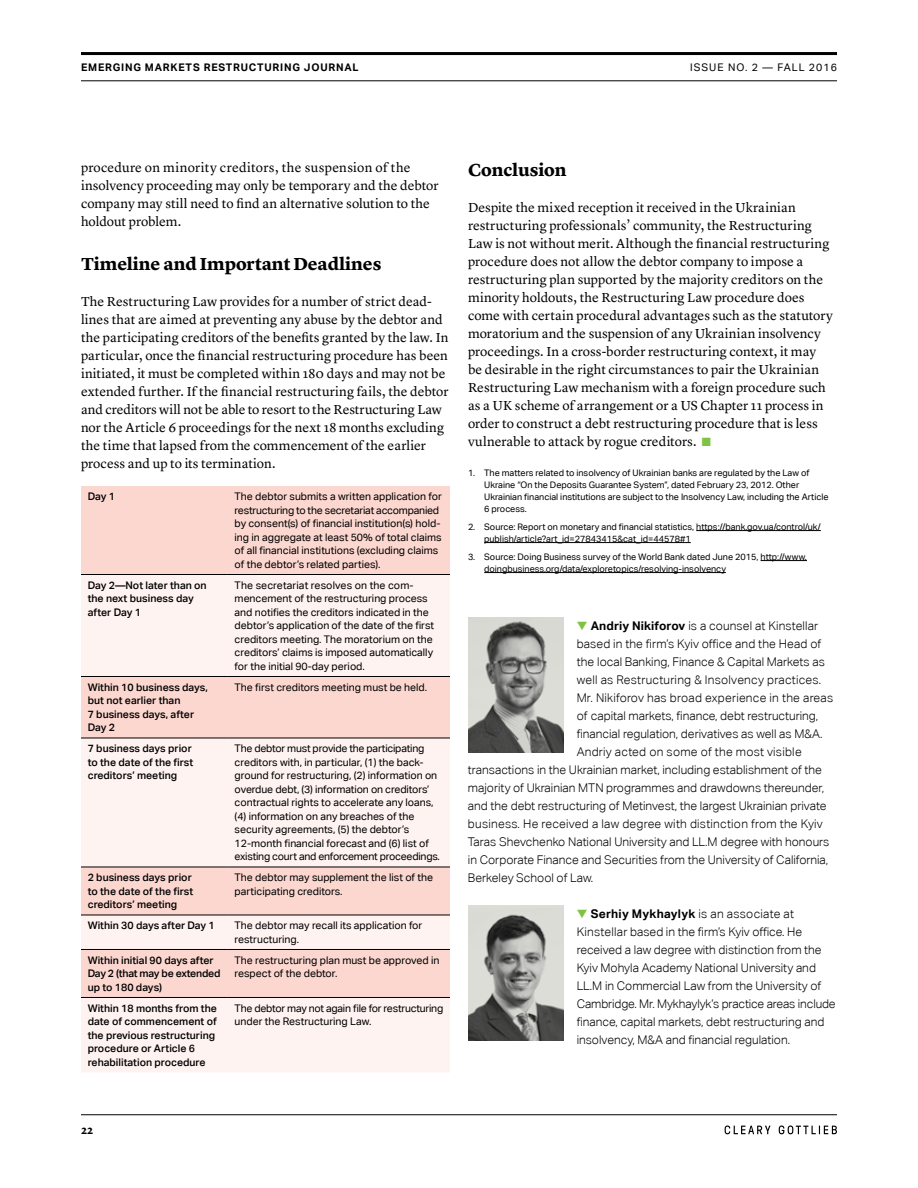
<style>
.page{position:relative;width:918px;height:1188px;background:#fff}
.page>*{position:absolute;margin:0;border:0;box-sizing:border-box;transform-origin:0 0}
.t1{font:700 18px "Lyon Text";color:#000}
.t2{font:13.5px/18px "Lyon Text";letter-spacing:.005em;color:#000}
.t3{font:300 12px/18px "Aktiv Grotesk";color:#000}
.t4{font:300 12px "Aktiv Grotesk";letter-spacing:.02em;color:#000}
.t5{font:700 12px "Lyon Text";color:#000}
.t6{font:10.5px/13.5px "Aktiv Grotesk";color:#000}
.t7{font:500 10.5px/13.5px "Aktiv Grotesk";color:#000}
.t8{font:10.5px/13.5px "Aktiv Grotesk";letter-spacing:-.02em;color:#000}
.t9{font:700 10.5px "Aktiv Grotesk";letter-spacing:.075em;color:#000}
.t10{font:10.5px "Aktiv Grotesk";letter-spacing:.1em;color:#000}
.t11{font:9px/12px "Aktiv Grotesk";color:#000}
.s1{color:#80c342}
.s2{font-weight:700}
</style>
<div class="page">
<hr style="left:81px;top:52px;width:756px;height:3px;background:#000">
<hr style="left:81px;top:80px;width:756px;height:1px;background:#000">
<hr style="left:81px;top:1114px;width:756px;height:1px;background:#000">
<svg style="left:725px;top:1126px;width:45px;height:8px"></svg>
<svg style="left:779px;top:1126px;width:58px;height:8px"></svg>
<div style="left:81px;top:486px;width:369px;height:88px;background:#fcd7d0"></div>
<svg style="left:81px;top:575px;width:369px;height:497px;fill:#fef3f0"></svg>
<hr style="left:81px;top:574px;width:147px;height:1px;background:#000">
<hr style="left:228px;top:574px;width:222px;height:1px;background:#000">
<hr style="left:81px;top:676px;width:147px;height:1px;background:#000">
<hr style="left:228px;top:676px;width:222px;height:1px;background:#000">
<hr style="left:81px;top:738px;width:147px;height:1px;background:#000">
<hr style="left:228px;top:738px;width:222px;height:1px;background:#000">
<hr style="left:81px;top:867px;width:147px;height:1px;background:#000">
<hr style="left:228px;top:867px;width:222px;height:1px;background:#000">
<hr style="left:81px;top:915px;width:147px;height:1px;background:#000">
<hr style="left:228px;top:915px;width:222px;height:1px;background:#000">
<hr style="left:81px;top:949px;width:147px;height:1px;background:#000">
<hr style="left:228px;top:949px;width:222px;height:1px;background:#000">
<hr style="left:81px;top:997px;width:147px;height:1px;background:#000">
<hr style="left:228px;top:997px;width:222px;height:1px;background:#000">
<hr style="left:696px;top:530px;width:125px;height:1px;background:#000">
<hr style="left:484px;top:542px;width:207px;height:1px;background:#000">
<hr style="left:761px;top:560px;width:46px;height:1px;background:#000">
<hr style="left:484px;top:572px;width:242px;height:1px;background:#000">
<img style="left:468px;top:618px;width:95px;height:134px">
<img style="left:468px;top:906px;width:95px;height:134px">
<p class="t9" style="left:81px;top:61px;width:279px">EMERGING MARKETS RESTRUCTURING JOURNAL</p>
<p class="t10" style="left:690px;top:61px;width:148px">ISSUE NO. 2 — FALL 2016</p>
<p class="t2" style="left:81px;top:158px;width:359px">procedure on minority creditors, the suspension of the insolvency proceeding may only be temporary and the debtor company may still need to find an alternative solution to the holdout problem.</p>
<h1 class="t1" style="left:81px;top:250px;width:302px">Timeline and Important Deadlines</h1>
<p class="t2" style="left:81px;top:291px;width:369px">The Restructuring Law provides for a number of strict dead&shy;lines that are aimed at preventing any abuse by the debtor and the participating creditors of the benefits granted by the law. In particular, once the financial restructuring procedure has been initiated, it must be completed within 180 days and may not be extended further. If the financial restructuring fails, the debtor and creditors will not be able to resort to the Restructuring Law nor the Article 6 proceedings for the next 18 months excluding the time that lapsed from the commencement of the earlier process and up to its termination.</p>
<p class="t7" style="left:88px;top:490px;width:29px">Day 1</p>
<p class="t6" style="left:235px;top:490px;width:209px">The debtor submits a written application for restructuring to the secretariat accompanied by consent(s) of financial institution(s) hold&shy;ing in aggregate at least 50% of total claims of all financial institutions (excluding claims of the debtor’s related parties).</p>
<p class="t7" style="left:88px;top:578px;width:121px">Day 2—Not later than on the next business day after Day 1</p>
<p class="t6" style="left:235px;top:578px;width:201px">The secretariat resolves on the com&shy;mencement of the restructuring process and notifies the creditors indicated in the debtor’s application of the date of the first creditors meeting. The moratorium on the creditors’ claims is imposed automatically for the initial 90-day period.</p>
<p class="t7" style="left:88px;top:680px;width:122px">Within 10 business days, but not earlier than<br>7 business days, after<br>Day 2</p>
<p class="t6" style="left:235px;top:680px;width:194px">The first creditors meeting must be held.</p>
<p class="t7" style="left:88px;top:742px;width:107px">7 business days prior to the date of the first creditors’ meeting</p>
<p class="t6" style="left:235px;top:742px;width:207px">The debtor must provide the participating creditors with, in particular, (1) the back&shy;ground for restructuring, (2) information on overdue debt, (3) information on creditors’ contractual rights to accelerate any loans, (4) information on any breaches of the security agreements, (5) the debtor’s 12-month financial forecast and (6) list of existing court and enforcement proceedings.</p>
<p class="t7" style="left:88px;top:871px;width:107px">2 business days prior to the date of the first creditors’ meeting</p>
<p class="t6" style="left:235px;top:871px;width:200px">The debtor may supplement the list of the participating creditors.</p>
<p class="t7" style="left:88px;top:919px;width:129px">Within 30 days after Day 1</p>
<p class="t6" style="left:235px;top:919px;width:189px">The debtor may recall its application for restructuring.</p>
<p class="t7" style="left:88px;top:953px;width:134px">Within initial 90 days after<br>Day 2 (that may be extended up to 180 days)</p>
<p class="t6" style="left:235px;top:953px;width:206px">The restructuring plan must be approved in respect of the debtor.</p>
<p class="t7" style="left:88px;top:1001px;width:131px">Within 18 months from the date of commencement of the previous restructuring procedure or Article 6 rehabilitation procedure</p>
<p class="t8" style="left:235px;top:1001px;width:210px">The debtor may not again file for restructuring under the Restructuring Law.</p>
<h1 class="t1" style="left:468px;top:156px;width:100px">Conclusion</h1>
<p class="t2" style="left:468px;top:197px;width:366px">Despite the mixed reception it received in the Ukrainian restructuring professionals’ community, the Restructuring Law is not without merit. Although the financial restructuring procedure does not allow the debtor company to impose a restructuring plan supported by the majority creditors on the minority holdouts, the Restructuring Law procedure does come with certain procedural advantages such as the statutory moratorium and the suspension of any Ukrainian insolvency proceedings. In a cross-border restructuring context, it may be desirable in the right circumstances to pair the Ukrainian Restructuring Law mechanism with a foreign procedure such as a UK scheme of arrangement or a US Chapter 11 process in order to construct a debt restructuring procedure that is less vulnerable to attack by rogue creditors. <span class="s1">■</span></p>
<p class="t11" style="left:484px;top:466px;width:346px;text-indent:-16px">1. The matters related to insolvency of Ukrainian banks are regulated by the Law of Ukraine “On the Deposits Guarantee System”, dated February 23, 2012. Other Ukrainian financial institutions are subject to the Insolvency Law, including the Article 6 process.</p>
<p class="t11" style="left:484px;top:520px;width:338px;text-indent:-16px">2. Source: Report on monetary and financial statistics, https://bank.gov.ua/control/uk/ publish/article?art_id=27843415&amp;cat_id=44578#1</p>
<p class="t11" style="left:484px;top:550px;width:324px;text-indent:-16px">3. Source: Doing Business survey of the World Bank dated June 2015, http://www. doingbusiness.org/data/exploretopics/resolving-insolvency</p>
<p class="t3" style="left:577px;top:617px;width:243px"><span class="s1">▼</span> <span class="s2">Andriy Nikiforov</span> is a counsel at Kinstellar</p>
<p class="t3" style="left:577px;top:635px;width:246px">based in the firm’s Kyiv office and the Head of</p>
<p class="t3" style="left:577px;top:653px;width:250px">the local Banking, Finance &amp; Capital Markets as</p>
<p class="t4" style="left:577px;top:673px;width:246px">well as Restructuring &amp; Insolvency practices.</p>
<p class="t4" style="left:577px;top:691px;width:258px">Mr. Nikiforov has broad experience in the areas</p>
<p class="t3" style="left:577px;top:707px;width:243px">of capital markets, finance, debt restructuring,</p>
<p class="t3" style="left:577px;top:725px;width:248px">financial regulation, derivatives as well as M&amp;A.</p>
<p class="t4" style="left:577px;top:745px;width:227px">Andriy acted on some of the most visible</p>
<p class="t3" style="left:468px;top:761px;width:355px">transactions in the Ukrainian market, including establishment of the</p>
<p class="t3" style="left:468px;top:779px;width:358px">majority of Ukrainian MTN programmes and drawdowns thereunder,</p>
<p class="t3" style="left:468px;top:797px;width:360px">and the debt restructuring of Metinvest, the largest Ukrainian private</p>
<p class="t4" style="left:468px;top:817px;width:356px">business. He received a law degree with distinction from the Kyiv</p>
<p class="t3" style="left:468px;top:833px;width:363px">Taras Shevchenko National University and LL.M degree with honours</p>
<p class="t3" style="left:468px;top:851px;width:362px">in Corporate Finance and Securities from the University of California,</p>
<p class="t3" style="left:468px;top:869px;width:127px">Berkeley School of Law.</p>
<p class="t3" style="left:577px;top:905px;width:261px"><span class="s1">▼</span> <span class="s2">Serhiy Mykhaylyk</span> is an associate at Kinstellar based in the firm’s Kyiv office. He received a law degree with distinction from the Kyiv Mohyla Academy National University and LL.M in Commercial Law from the University of Cambridge. Mr. Mykhaylyk’s practice areas include finance, capital markets, debt restructuring and insolvency, M&amp;A and financial regulation.</p>
<p class="t5" style="left:81px;top:1121px;width:14px">22</p>
</div>
